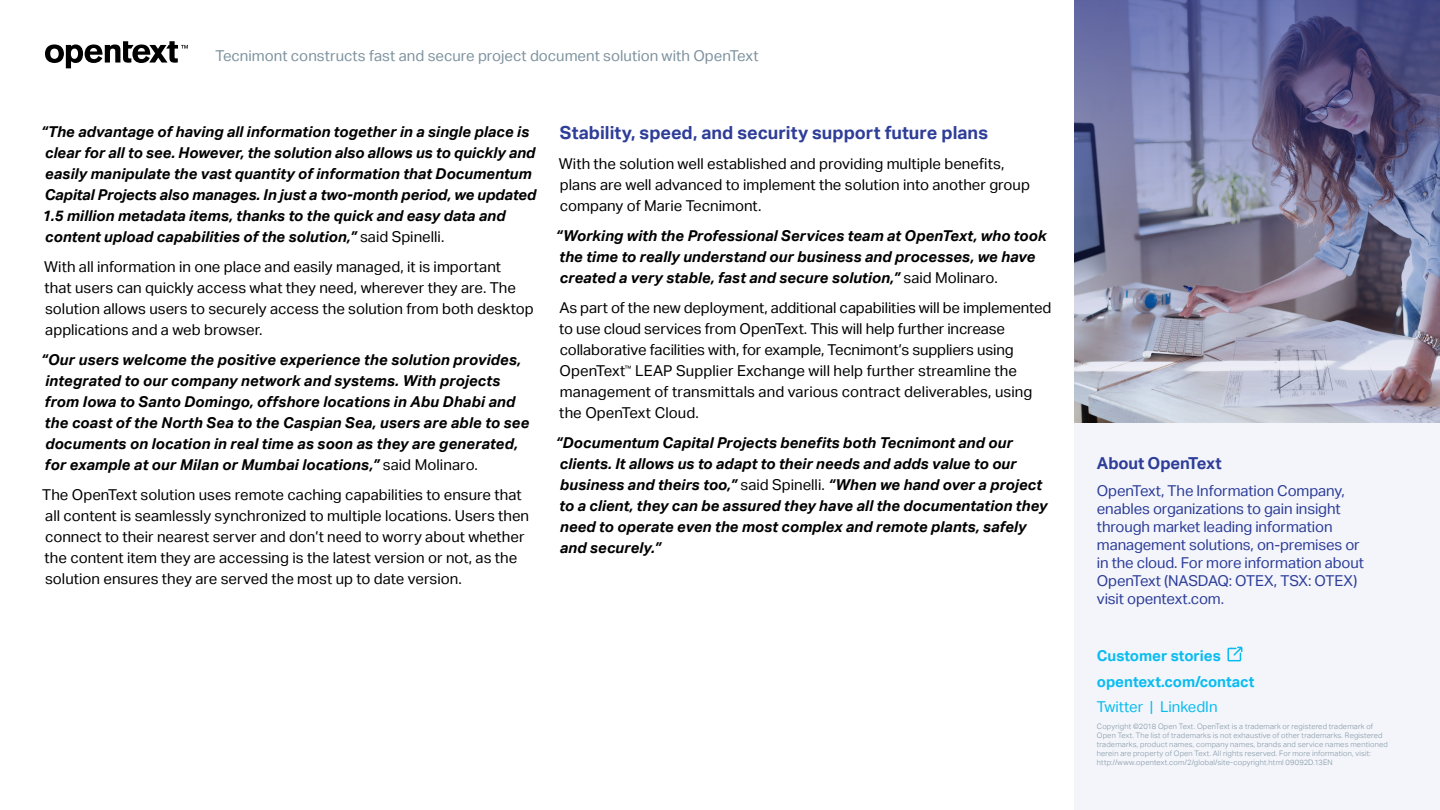
<style>
.page{position:relative;width:1440px;height:810px;background:#fff}
.page>*{position:absolute;margin:0;border:0;box-sizing:border-box;transform-origin:0 0}
.t1{font:700 18px "Aktiv Grotesk";color:#2e3d98}
.t2{font:700 16.5px "Aktiv Grotesk";letter-spacing:-.01em;color:#2e3d98}
.t3{font:italic 700 15px/21px "Aktiv Grotesk";color:#000}
.t4{font:15px/21px "Aktiv Grotesk";color:#000}
.t5{font:15px/18px "Aktiv Grotesk";letter-spacing:-.01em;color:#2e3d98}
.t6{font:15px "Aktiv Grotesk";color:#7e929f}
.t7{font:700 15px/25.5px "Aktiv Grotesk";color:#09bcef}
.t8{font:15px "Aktiv Grotesk";color:#09bcef}
.t9{font:300 7.5px/9px "Aktiv Grotesk";letter-spacing:.025em;color:#7e929f}
.s1{font-weight:400;font-style:normal}
</style>
<div class="page">
<svg style="left:45px;top:41px;width:143px;height:27px"></svg>
<div style="left:1074px;top:405px;width:366px;height:405px;background:#f3f5fb"></div>
<svg style="left:1227px;top:646px;width:16px;height:16px"></svg>
<img style="left:1074px;top:0;width:366px;height:423px">
<p class="t6" style="left:215px;top:47px;width:545px">Tecnimont constructs fast and secure project document solution with OpenText</p>
<p class="t3" style="left:41px;top:122px;width:497px">“The advantage of having all information together in a single place is clear for all to see. However, the solution also allows us to quickly and easily manipulate the vast quantity of information that Documentum Capital Projects also manages. In just a two-month period, we updated 1.5 million metadata items, thanks to the quick and easy data and content upload capabilities of the solution,” <span class="s1">said Spinelli.</span></p>
<p class="t4" style="left:44px;top:257px;width:491px">With all information in one place and easily managed, it is important<br>that users can quickly access what they need, wherever they are. The solution allows users to securely access the solution from both desktop applications and a web browser.</p>
<p class="t3" style="left:41px;top:350px;width:490px">“Our users welcome the positive experience the solution provides, integrated to our company network and systems. With projects from Iowa to Santo Domingo, offshore locations in Abu Dhabi and the coast of the North Sea to the Caspian Sea, users are able to see documents on location in real time as soon as they are generated, for example at our Milan or Mumbai locations,” <span class="s1">said Molinaro.</span></p>
<p class="t4" style="left:42px;top:485px;width:488px">The OpenText solution uses remote caching capabilities to ensure that all content is seamlessly synchronized to multiple locations. Users then connect to their nearest server and don’t need to worry about whether the content item they are accessing is the latest version or not, as the solution ensures they are served the most up to date version.</p>
<p class="t1" style="left:560px;top:123px;width:430px">Stability, speed, and security support future plans</p>
<p class="t4" style="left:559px;top:154px;width:473px">With the solution well established and providing multiple benefits, plans are well advanced to implement the solution into another group company of Marie Tecnimont.</p>
<p class="t3" style="left:556px;top:226px;width:492px">“Working with the Professional Services team at OpenText, who took the time to really understand our business and processes, we have created a very stable, fast and secure solution,” <span class="s1">said Molinaro.</span></p>
<p class="t4" style="left:559px;top:298px;width:494px">As part of the new deployment, additional capabilities will be implemented to use cloud services from OpenText. This will help further increase collaborative facilities with, for example, Tecnimont’s suppliers using OpenText<sup>™</sup> LEAP Supplier Exchange will help further streamline the management of transmittals and various contract deliverables, using the OpenText Cloud.</p>
<p class="t3" style="left:556px;top:433px;width:493px">“Documentum Capital Projects benefits both Tecnimont and our clients. It allows us to adapt to their needs and adds value to our business and theirs too,” <span class="s1">said Spinelli.</span> “When we hand over a project to a client, they can be assured they have all the documentation they need to operate even the most complex and remote plants, safely and securely.”</p>
<p class="t2" style="left:1097px;top:453px;width:126px">About OpenText</p>
<p class="t5" style="left:1097px;top:482px;width:269px">OpenText, The Information Company, enables organizations to gain insight through market leading information management solutions, on-premises or in the cloud. For more information about OpenText (NASDAQ: OTEX, TSX: OTEX) visit opentext.com.</p>
<p class="t7" style="left:1097px;top:644px;width:159px">Customer stories opentext.com/contact</p>
<p class="t8" style="left:1097px;top:698px;width:122px">Twitter | LinkedIn</p>
<p class="t9" style="left:1097px;top:722px;width:292px">Copyright ©2018 Open Text. OpenText is a trademark or registered trademark of Open Text. The list of trademarks is not exhaustive of other trademarks. Registered trademarks, product names, company names, brands and service names mentioned herein are property of Open Text. All rights reserved. For more information, visit: http://www.opentext.com/2/global/site-copyright.html 09092D.13EN</p>
</div>
